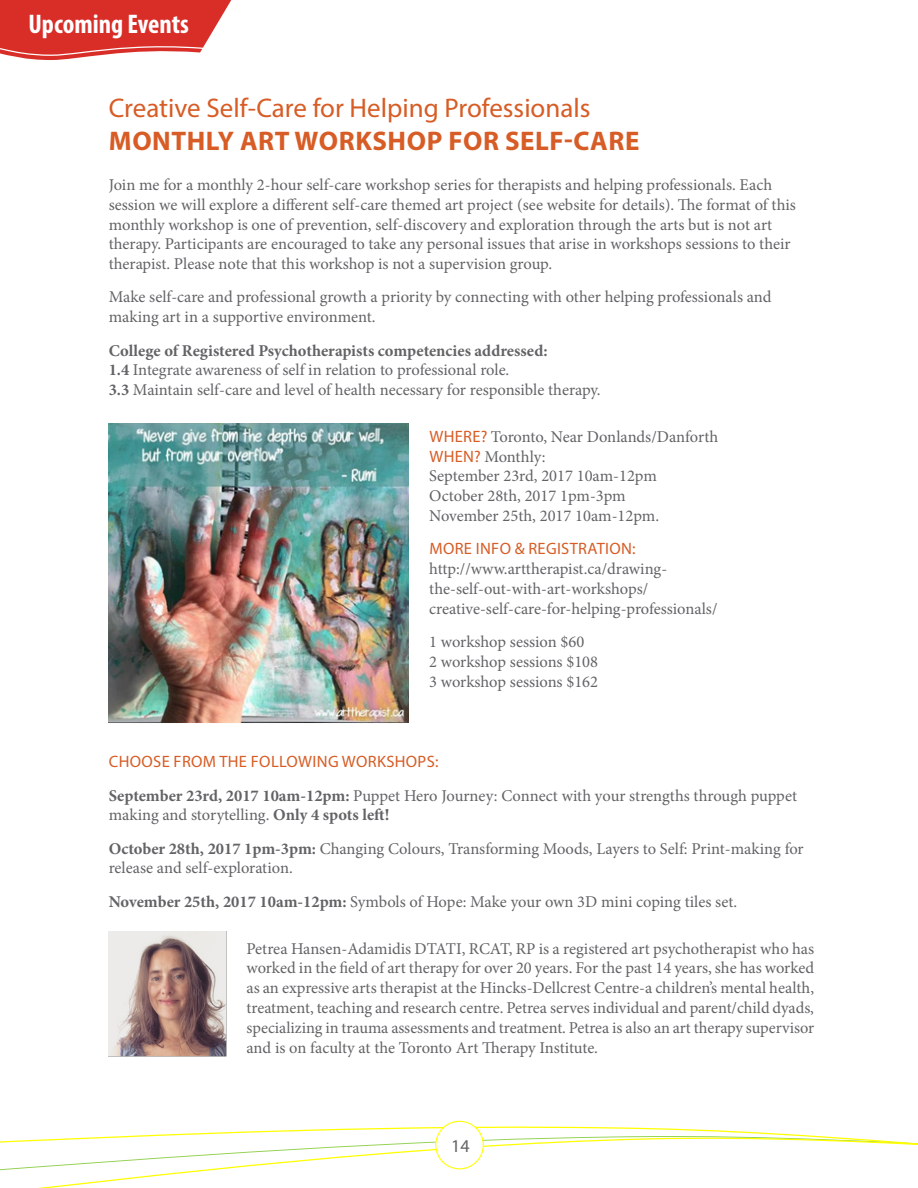
<style>
.page{position:relative;width:918px;height:1188px;background:#fff}
.page>*{position:absolute;margin:0;border:0;box-sizing:border-box;transform-origin:0 0}
.body_text{font:27px "Myriad Pro";color:#d75c25}
.body_text-2{font:700 27px "Myriad Pro";letter-spacing:.02em;color:#d75c25}
.t1{font:700 condensed 27px "Myriad Pro";color:#fff}
.t2{font:18px "Myriad Pro";color:#636366}
.body_text-3{font:16.5px/19.8px "Minion Pro";letter-spacing:-.005em;color:#636366}
.body_text-4{font:700 16.5px "Minion Pro";color:#636366}
.body_text-5{font:16.5px "Myriad Pro";letter-spacing:.02em;color:#d75c25}
.s1{font-weight:700}
.s2{font-family:"Myriad Pro";color:#d75c25}
</style>
<div class="page">
<svg style="left:0;top:1120px;width:918px;height:68px"></svg>
<div style="left:436px;top:1121px;width:47px;height:48px;background:#fff;border-radius:50%"></div>
<div style="left:435px;top:1121px;width:49px;height:48px;border:1px solid #ff0;border-radius:50%"></div>
<img style="left:109px;top:932px;width:117px;height:124px">
<svg style="left:0;top:0;width:231px;height:60px;background:#df4e4a"></svg>
<img style="left:109px;top:423px;width:300px;height:300px">
<p class="t1" style="left:28px;top:7px;width:162px">Upcoming Events</p>
<p class="body_text" style="left:109px;top:92px;width:483px">Creative Self-Care for Helping Professionals</p>
<p class="body_text-2" style="left:109px;top:123px;width:532px">MONTHLY ART WORKSHOP FOR SELF-CARE</p>
<p class="body_text-3" style="left:109px;top:175px;width:689px">Join me for a monthly 2-hour self-care workshop series for therapists and helping professionals. Each session we will explore a different self-care themed art project (see website for details). The format of this monthly workshop is one of prevention, self-discovery and exploration through the arts but is not art therapy. Participants are encouraged to take any personal issues that arise in workshops sessions to their therapist. Please note that this workshop is not a supervision group.</p>
<p class="body_text-3" style="left:109px;top:287px;width:664px">Make self-care and professional growth a priority by connecting with other helping professionals and making art in a supportive environment.</p>
<p class="body_text-4" style="left:109px;top:339px;width:440px">College of Registered Psychotherapists competencies addressed:</p>
<p class="body_text-3" style="left:109px;top:360px;width:402px"><span class="s1">1.4</span> Integrate awareness of self in relation to professional role.</p>
<p class="body_text-3" style="left:109px;top:380px;width:493px"><span class="s1">3.3</span> Maintain self-care and level of health necessary for responsible therapy.</p>
<p class="body_text-3" style="left:429px;top:427px;width:290px"><span class="s2">WHERE?</span> Toronto, Near Donlands/Danforth</p>
<p class="body_text-3" style="left:429px;top:447px;width:231px"><span class="s2">WHEN?</span> Monthly:<br>September 23rd, 2017 10am-12pm<br>October 28th, 2017 1pm-3pm<br>November 25th, 2017 10am-12pm.</p>
<p class="body_text-3" style="left:429px;top:539px;width:290px"><span class="s2">MORE INFO &amp; REGISTRATION: </span>http://www.arttherapist.ca/drawing&shy;the-self-out-with-art-workshops/ creative-self-care-for-helping-professionals/</p>
<p class="body_text-3" style="left:429px;top:632px;width:157px">1 workshop session $60</p>
<p class="body_text-3" style="left:429px;top:652px;width:170px">2 workshop sessions $108</p>
<p class="body_text-3" style="left:429px;top:672px;width:170px">3 workshop sessions $162</p>
<p class="body_text-5" style="left:109px;top:752px;width:331px">CHOOSE FROM THE FOLLOWING WORKSHOPS:</p>
<p class="body_text-3" style="left:109px;top:785px;width:690px"><span class="s1">September 23rd, 2017 10am-12pm:</span> Puppet Hero Journey: Connect with your strengths through puppet making and storytelling. <span class="s1">Only 4 spots left!</span></p>
<p class="body_text-3" style="left:109px;top:839px;width:697px"><span class="s1">October 28th, 2017 1pm-3pm:</span> Changing Colours, Transforming Moods, Layers to Self: Print-making for release and self-exploration.</p>
<p class="body_text-3" style="left:109px;top:892px;width:630px"><span class="s1">November 25th, 2017 10am-12pm:</span> Symbols of Hope: Make your own 3D mini coping tiles set.</p>
<p class="body_text-3" style="left:247px;top:938px;width:569px;text-align:justify">Petrea Hansen-Adamidis DTATI, RCAT, RP is a registered art psychotherapist who has worked in the field of art therapy for over 20 years. For the past 14 years, she has worked as an expressive arts therapist at the Hincks-Dellcrest Centre-a children’s mental health, treatment, teaching and research centre. Petrea serves individual and parent/child dyads, specializing in trauma assessments and treatment. Petrea is also an art therapy supervisor and is on faculty at the Toronto Art Therapy Institute.</p>
<p class="t2" style="left:451px;top:1135px;width:20px">14</p>
</div>
